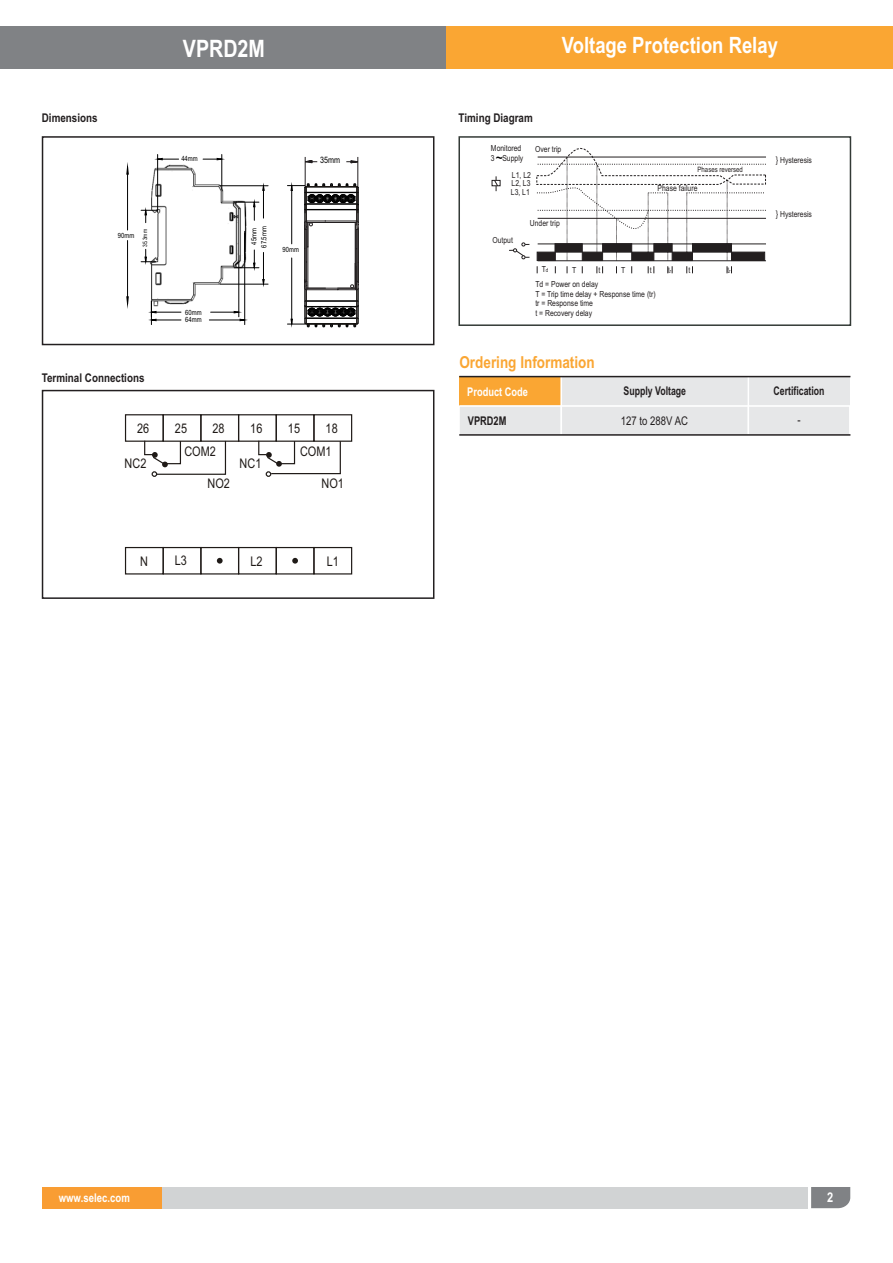
<style>
.page{position:relative;width:893px;height:1263px;background:#fff}
.page>*{position:absolute;margin:0;border:0;box-sizing:border-box;transform-origin:0 0}
.t1{font:700 24px "Arial Narrow";color:#fff}
.t2{font:700 22.5px "Arial Narrow";color:#fff}
.t3{font:700 16.5px "Arial Narrow";color:#faa633}
.t4{font:15px "Arial Narrow";color:#000}
.t5{font:700 13.5px "Arial Narrow";color:#fff}
.t6{font:13.35px/24px "Arial Narrow";color:#1f1a17}
.t7{font:700 12px "Arial Narrow";color:#231f20}
.t8{font:700 12px "Arial Narrow";color:#231f20;scale:.89 1}
.t9{font:700 12px "Arial Narrow";color:#fff}
.t10{font:12px "Arial Narrow";color:#231f20}
.t11{font:700 12px "Arial Narrow";color:#fff;scale:.94 1}
.t12{font:700 12px "Arial Narrow";color:#231f20;scale:.94 1}
.t13{font:8.85px "Arial Narrow";color:#000}
.t14{font:8.4px/9.4px "Arial Narrow";color:#231f20}
.t15{font:8.4px "Arial Narrow";color:#231f20;scale:.87 1}
.t16{font:7.35px "Arial Narrow";color:#231f20}
.t17{font:7.2px "Arial Narrow";color:#000}
.t18{font:6px "Arial Narrow";color:#000}
.s1{font-size:9.15px}
.s2{font-size:5.7px}
</style>
<div class="page">
<div style="left:140px;top:1187px;width:667px;height:21px;background:#d1d3d4"></div>
<svg style="left:811px;top:1187px;width:39px;height:21px"></svg>
<div style="left:42px;top:1187px;width:120px;height:21px;background:#f99d33"></div>
<div style="left:42px;top:390px;width:392px;height:209px;border:2px solid #231f20"></div>
<div style="left:42px;top:136px;width:392px;height:209px;border:2px solid #231f20"></div>
<div style="left:0;top:26px;width:446px;height:43px;background:#808285"></div>
<div style="left:446px;top:26px;width:447px;height:43px;background:#faa633"></div>
<div style="left:125px;top:414px;width:39px;height:28px;border:1px solid #1f1a17"></div>
<div style="left:125px;top:547px;width:39px;height:27px;border:1px solid #1f1a17"></div>
<svg style="left:217px;top:558px;width:6px;height:6px"></svg>
<svg style="left:143px;top:439px;width:84px;height:38px"></svg>
<svg style="left:258px;top:442px;width:83px;height:35px"></svg>
<div style="left:163px;top:414px;width:38px;height:28px;border:1px solid #1f1a17"></div>
<div style="left:163px;top:547px;width:38px;height:27px;border:1px solid #1f1a17"></div>
<div style="left:200px;top:547px;width:39px;height:27px;border:1px solid #1f1a17"></div>
<div style="left:200px;top:414px;width:39px;height:28px;border:1px solid #1f1a17"></div>
<div style="left:238px;top:414px;width:39px;height:28px;border:1px solid #1f1a17"></div>
<div style="left:238px;top:547px;width:39px;height:27px;border:1px solid #1f1a17"></div>
<div style="left:276px;top:414px;width:39px;height:28px;border:1px solid #1f1a17"></div>
<div style="left:276px;top:547px;width:39px;height:27px;border:1px solid #1f1a17"></div>
<div style="left:313px;top:414px;width:39px;height:28px;border:1px solid #1f1a17"></div>
<div style="left:313px;top:547px;width:39px;height:27px;border:1px solid #1f1a17"></div>
<svg style="left:292px;top:558px;width:6px;height:6px"></svg>
<hr style="left:305px;top:157px;width:1px;height:56px;background:#231f20">
<hr style="left:357px;top:157px;width:1px;height:56px;background:#231f20">
<svg style="left:304px;top:160px;width:13px;height:4px"></svg>
<svg style="left:346px;top:160px;width:13px;height:4px"></svg>
<hr style="left:355px;top:222px;width:1px;height:42px;background:#231f20">
<hr style="left:304px;top:248px;width:1px;height:35px;background:#231f20">
<hr style="left:306px;top:229px;width:1px;height:33px;background:#231f20">
<hr style="left:308px;top:247px;width:1px;height:41px;background:#231f20">
<hr style="left:356px;top:249px;width:1px;height:32px;background:#231f20">
<hr style="left:358px;top:228px;width:1px;height:34px;background:#231f20">
<img style="left:140px;top:163px;width:106px;height:147px">
<hr style="left:238px;top:262px;width:1px;height:55px;background:#000">
<svg style="left:203px;top:157px;width:20px;height:4px"></svg>
<svg style="left:158px;top:157px;width:21px;height:4px"></svg>
<hr style="left:221px;top:154px;width:1px;height:36px;background:#000">
<hr style="left:157px;top:154px;width:1px;height:58px;background:#000">
<svg style="left:141px;top:249px;width:15px;height:14px"></svg>
<hr style="left:220px;top:185px;width:48px;height:1px;background:#000">
<hr style="left:220px;top:284px;width:48px;height:1px;background:#000">
<hr style="left:244px;top:233px;width:1px;height:92px;background:#000">
<svg style="left:141px;top:209px;width:17px;height:14px"></svg>
<svg style="left:234px;top:185px;width:31px;height:100px"></svg>
<svg style="left:151px;top:301px;width:95px;height:24px"></svg>
<svg style="left:126px;top:296px;width:3px;height:9px"></svg>
<hr style="left:127px;top:167px;width:1px;height:63px;background:#000">
<hr style="left:127px;top:240px;width:1px;height:64px;background:#000">
<svg style="left:126px;top:166px;width:3px;height:9px"></svg>
<hr style="left:291px;top:258px;width:1px;height:66px;background:#000">
<svg style="left:287px;top:262px;width:72px;height:66px"></svg>
<svg style="left:287px;top:183px;width:72px;height:66px"></svg>
<div style="left:459px;top:406px;width:102px;height:29px;background:#e6e7e8;border:1px solid #fff"></div>
<div style="left:459px;top:377px;width:102px;height:29px;background:#faa633"></div>
<div style="left:561px;top:406px;width:187px;height:29px;background:#e6e7e8"></div>
<div style="left:561px;top:377px;width:187px;height:29px;background:#e6e7e8"></div>
<div style="left:748px;top:406px;width:102px;height:29px;background:#e6e7e8"></div>
<div style="left:748px;top:377px;width:102px;height:29px;background:#e6e7e8"></div>
<div style="left:458px;top:136px;width:393px;height:190px;border:2px solid #333a36"></div>
<svg style="left:509px;top:243px;width:20px;height:16px"></svg>
<div style="left:492px;top:180px;width:8px;height:6px;border:1px solid #231f20"></div>
<svg style="left:494px;top:176px;width:4px;height:15px"></svg>
<svg style="left:536px;top:136px;width:230px;height:137px"></svg>
<hr style="left:748px;top:377px;width:1px;height:87px;background:#fff">
<hr style="left:561px;top:377px;width:1px;height:87px;background:#fff">
<hr style="left:459px;top:376px;width:391px;height:1px;background:#231f20">
<hr style="left:459px;top:405px;width:391px;height:2px;background:#fff">
<hr style="left:459px;top:434px;width:391px;height:2px;background:#231f20">
<h3 class="t7" style="left:42px;top:109px;width:57px">Dimensions</h3>
<h1 class="t1" style="left:183px;top:30px;width:84px">VPRD2M</h1>
<p class="t17" style="left:181px;top:156px;width:18px">44mm</p>
<p class="t13" style="left:320px;top:157px;width:22px">35mm</p>
<p class="t17" style="left:118px;top:232px;width:18px">90mm</p>
<p class="t18" style="left:143px;top:247px;width:19px;rotate:-90deg">35.3mm</p>
<p class="t17" style="left:261px;top:248px;width:23px;rotate:-90deg">67.5mm</p>
<p class="t17" style="left:251px;top:245px;width:18px;rotate:-90deg">45mm</p>
<p class="t17" style="left:283px;top:247px;width:18px">90mm</p>
<p class="t17" style="left:185px;top:310px;width:18px">60mm</p>
<p class="t17" style="left:185px;top:317px;width:18px">64mm</p>
<h3 class="t7" style="left:42px;top:369px;width:104px">Terminal Connections</h3>
<h3 class="t6" style="left:137px;top:417px;width:14px">26</h3>
<h3 class="t6" style="left:175px;top:417px;width:14px">25</h3>
<h3 class="t6" style="left:213px;top:417px;width:14px">28</h3>
<h3 class="t6" style="left:125px;top:452px;width:23px">NC2</h3>
<h3 class="t6" style="left:184px;top:441px;width:33px">COM2</h3>
<h3 class="t6" style="left:208px;top:473px;width:24px">NO2</h3>
<h3 class="t6" style="left:250px;top:417px;width:14px">16</h3>
<h3 class="t6" style="left:288px;top:417px;width:14px">15</h3>
<h3 class="t6" style="left:300px;top:417px;width:39px;text-indent:26px">18<br>COM1</h3>
<h3 class="t6" style="left:240px;top:452px;width:23px">NC1</h3>
<h3 class="t6" style="left:321px;top:473px;width:24px">NO1</h3>
<h3 class="t6" style="left:140px;top:550px;width:9px">N</h3>
<h3 class="t6" style="left:175px;top:550px;width:14px">L3</h3>
<h3 class="t6" style="left:250px;top:550px;width:14px">L2</h3>
<h3 class="t6" style="left:327px;top:550px;width:14px">L1</h3>
<h3 class="t7" style="left:459px;top:109px;width:76px">Timing Diagram</h3>
<h2 class="t2" style="left:562px;top:28px;width:218px">Voltage Protection Relay</h2>
<p class="t14" style="left:491px;top:144px;width:34px">Monitored<br>3 Supply</p>
<p class="t14" style="left:535px;top:145px;width:28px">Over trip</p>
<h3 class="t4" style="left:496px;top:152px;width:9px">~</h3>
<p class="t14" style="left:776px;top:156px;width:38px"><span class="s1">}</span> Hysteresis</p>
<p class="t16" style="left:698px;top:166px;width:47px">Phases reversed</p>
<p class="t14" style="left:511px;top:171px;width:22px;line-height:8.7px;text-align:justify">L1, L2<br>L2, L3<br>L3, L1</p>
<p class="t14" style="left:530px;top:219px;width:32px">Under trip</p>
<p class="t14" style="left:492px;top:236px;width:22px">Output</p>
<p class="t14" style="left:535px;top:280px;width:122px">Td = Power on delay<br>T = Trip time delay + Response time (tr) tr = Response time<br>t = Recovery delay</p>
<p class="t14" style="left:658px;top:184px;width:41px">Phase failure</p>
<p class="t14" style="left:776px;top:210px;width:38px"><span class="s1">}</span> Hysteresis</p>
<p class="t14" style="left:542px;top:265px;width:8px">T<span class="s2">d</span></p>
<p class="t14" style="left:572px;top:266px;width:6px">T</p>
<p class="t14" style="left:621px;top:266px;width:6px">T</p>
<p class="t14" style="left:599px;top:266px;width:3px">t</p>
<p class="t14" style="left:650px;top:266px;width:3px">t</p>
<p class="t15" style="left:668px;top:267px;width:5px">t<span class="s2">r</span></p>
<p class="t14" style="left:688px;top:266px;width:3px">t</p>
<p class="t15" style="left:727px;top:267px;width:5px">t<span class="s2">r</span></p>
<h3 class="t3" style="left:459px;top:350px;width:137px">Ordering Information</h3>
<h3 class="t11" style="left:467px;top:382px;width:66px">Product Code</h3>
<h3 class="t8" style="left:624px;top:381px;width:72px">Supply Voltage</h3>
<h3 class="t8" style="left:773px;top:382px;width:59px">Certification</h3>
<h3 class="t12" style="left:468px;top:412px;width:43px">VPRD2M</h3>
<h3 class="t10" style="left:621px;top:416px;width:69px">127 to 288V AC</h3>
<h3 class="t10" style="left:797px;top:415px;width:5px">-</h3>
<h3 class="t9" style="left:59px;top:1188px;width:73px">www.selec.com</h3>
<h3 class="t5" style="left:827px;top:1187px;width:8px">2</h3>
</div>
